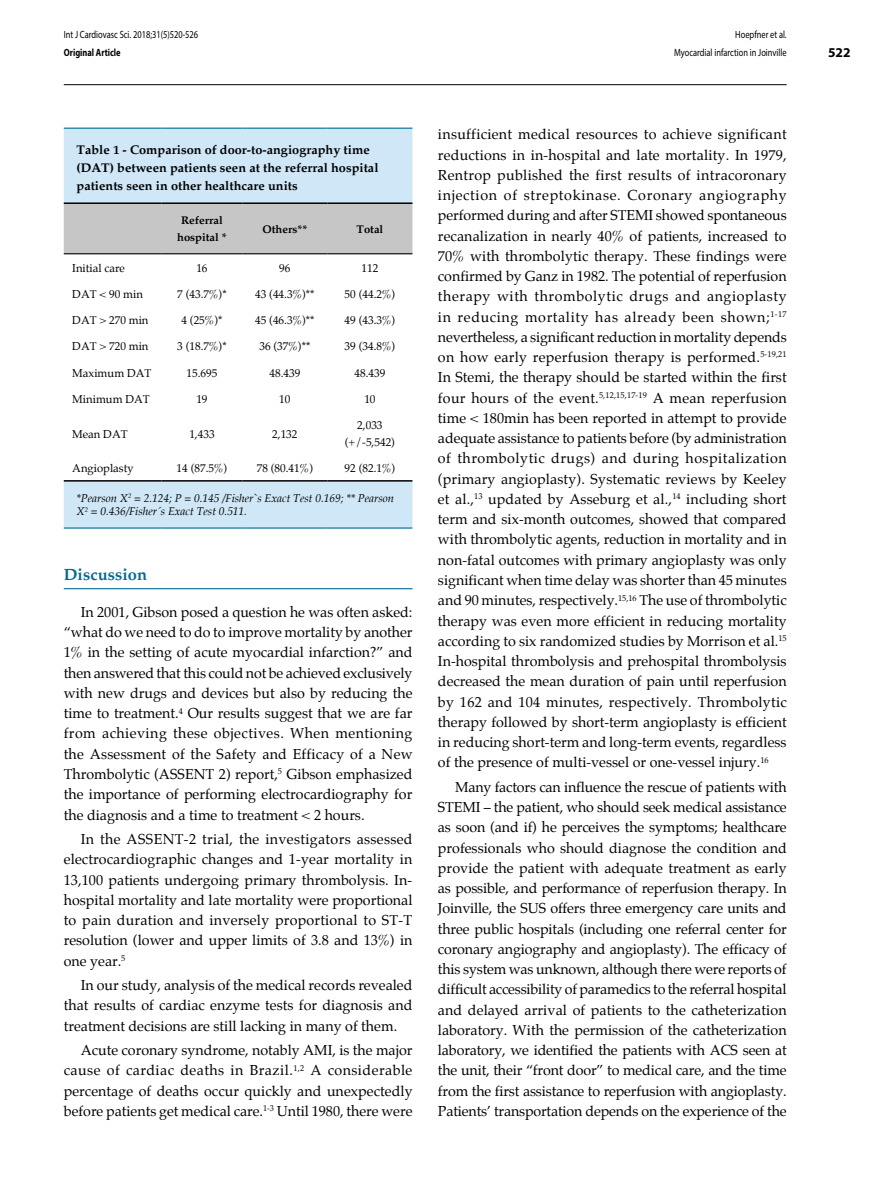
<style>
.page{position:relative;width:893px;height:1191px;background:#fff}
.page>*{position:absolute;margin:0;border:0;box-sizing:border-box;transform-origin:0 0}
.t1{font:700 16.5px "Palatino";color:#006c95}
.t2{font:14.25px/20.2px "Palatino";color:#000;text-align:justify}
.t3{font:700 13.5px "Myriad Pro";color:#000}
.t4{font:700 12.75px/18px "Palatino";color:#000}
.t5{font:11.25px/16.8px "Palatino";color:#000;text-align:center}
.t6{font:italic 11.25px/13.5px "Palatino";color:#000}
.t7{font:700 11.25px/16.8px "Palatino";color:#000;text-align:center}
.t8{font:10.5px/18px "Myriad Pro";color:#000;text-align:right;scale:.8 1}
.t9{font:700 10.5px "Myriad Pro";color:#000;scale:.8 1}
</style>
<div class="page">
<hr style="left:64px;top:84px;width:723px;height:1px;background:#000">
<svg style="left:64px;top:129px;width:348px;height:398px"></svg>
<div style="left:64px;top:204px;width:348px;height:49px;background:#c6c6c6"></div>
<hr style="left:64px;top:128px;width:98px;height:1px;background:#006c95">
<hr style="left:162px;top:128px;width:80px;height:1px;background:#006c95">
<hr style="left:242px;top:128px;width:85px;height:1px;background:#006c95">
<hr style="left:327px;top:128px;width:85px;height:1px;background:#006c95">
<hr style="left:64px;top:202px;width:98px;height:2px;background:#000">
<hr style="left:162px;top:202px;width:80px;height:2px;background:#000">
<hr style="left:242px;top:202px;width:85px;height:2px;background:#000">
<hr style="left:327px;top:202px;width:85px;height:2px;background:#000">
<hr style="left:64px;top:480px;width:98px;height:1px;background:#000">
<hr style="left:162px;top:480px;width:80px;height:1px;background:#000">
<hr style="left:242px;top:480px;width:85px;height:1px;background:#000">
<hr style="left:327px;top:480px;width:85px;height:1px;background:#000">
<hr style="left:64px;top:527px;width:98px;height:1px;background:#006c95">
<hr style="left:162px;top:527px;width:80px;height:1px;background:#006c95">
<hr style="left:242px;top:527px;width:85px;height:1px;background:#006c95">
<hr style="left:327px;top:527px;width:85px;height:1px;background:#006c95">
<hr style="left:64px;top:253px;width:98px;height:1px;background:#000">
<hr style="left:162px;top:253px;width:80px;height:1px;background:#000">
<hr style="left:242px;top:253px;width:85px;height:1px;background:#000">
<hr style="left:327px;top:253px;width:85px;height:1px;background:#000">
<hr style="left:64px;top:588px;width:348px;height:1px;background:#006c95">
<p class="t8" style="left:64px;top:25px;width:170px">Int J Cardiovasc Sci. 2018;31(5)520-526</p>
<p class="t9" style="left:64px;top:45px;width:73px">Original Article</p>
<p class="t8" style="left:674px;top:25px;width:142px">Hoepfner et al.<br>Myocardial infarction in Joinville</p>
<p class="t4" style="left:77px;top:141px;width:304px">Table 1 - Comparison of door-to-angiography time (DAT) between patients seen at the referral hospital patients seen in other healthcare units</p>
<p class="t7" style="left:177px;top:212px;width:51px">Referral hospital *</p>
<p class="t7" style="left:262px;top:220px;width:46px">Others**</p>
<p class="t7" style="left:356px;top:220px;width:28px">Total</p>
<p class="t5" style="left:72px;top:259px;width:54px">Initial care</p>
<p class="t5" style="left:196px;top:259px;width:13px">16</p>
<p class="t5" style="left:279px;top:259px;width:13px">96</p>
<p class="t5" style="left:361px;top:259px;width:18px">112</p>
<p class="t5" style="left:72px;top:286px;width:72px">DAT &lt; 90 min</p>
<p class="t5" style="left:177px;top:286px;width:51px">7 (43.7%)*</p>
<p class="t5" style="left:255px;top:286px;width:61px">43 (44.3%)**</p>
<p class="t5" style="left:345px;top:286px;width:52px">50 (44.2%)</p>
<p class="t5" style="left:72px;top:312px;width:78px">DAT &gt; 270 min</p>
<p class="t5" style="left:181px;top:312px;width:43px">4 (25%)*</p>
<p class="t5" style="left:255px;top:312px;width:61px">45 (46.3%)**</p>
<p class="t5" style="left:345px;top:312px;width:52px">49 (43.3%)</p>
<p class="t5" style="left:72px;top:338px;width:78px">DAT &gt; 720 min</p>
<p class="t5" style="left:177px;top:338px;width:51px">3 (18.7%)*</p>
<p class="t5" style="left:259px;top:338px;width:53px">36 (37%)**</p>
<p class="t5" style="left:345px;top:338px;width:52px">39 (34.8%)</p>
<p class="t5" style="left:72px;top:365px;width:81px">Maximum DAT</p>
<p class="t5" style="left:187px;top:365px;width:32px">15.695</p>
<p class="t5" style="left:269px;top:365px;width:32px">48.439</p>
<p class="t5" style="left:354px;top:365px;width:32px">48.439</p>
<p class="t5" style="left:72px;top:391px;width:79px">Minimum DAT</p>
<p class="t5" style="left:196px;top:391px;width:13px">19</p>
<p class="t5" style="left:279px;top:391px;width:13px">10</p>
<p class="t5" style="left:364px;top:391px;width:13px">10</p>
<p class="t5" style="left:72px;top:425px;width:57px">Mean DAT</p>
<p class="t5" style="left:189px;top:425px;width:27px">1,433</p>
<p class="t5" style="left:272px;top:425px;width:27px">2,132</p>
<p class="t5" style="left:345px;top:417px;width:52px">2,033 (+/-5,542)</p>
<p class="t5" style="left:72px;top:460px;width:63px">Angioplasty</p>
<p class="t5" style="left:177px;top:460px;width:52px">14 (87.5%)</p>
<p class="t5" style="left:257px;top:460px;width:58px">78 (80.41%)</p>
<p class="t5" style="left:345px;top:460px;width:52px">92 (82.1%)</p>
<p class="t6" style="left:77px;top:491px;width:319px">*Pearson X<sup>2</sup> = 2.124; P = 0.145 /Fisher`s Exact Test 0.169; ** Pearson<br>X<sup>2</sup> = 0.436/Fisher´s Exact Test 0.511.</p>
<p class="t1" style="left:64px;top:564px;width:85px">Discussion</p>
<p class="t2" style="left:64px;top:602px;width:350px;text-indent:17px">In 2001, Gibson posed a question he was often asked: “what do we need to do to improve mortality by another 1% in the setting of acute myocardial infarction?” and then answered that this could not be achieved exclusively with new drugs and devices but also by reducing the time to treatment.<sup>4</sup> Our results suggest that we are far from achieving these objectives. When mentioning the Assessment of the Safety and Efficacy of a New Thrombolytic (ASSENT 2) report,<sup>5</sup> Gibson emphasized the importance of performing electrocardiography for the diagnosis and a time to treatment &lt; 2 hours.</p>
<p class="t2" style="left:64px;top:829px;width:350px;text-indent:17px">In the ASSENT-2 trial, the investigators assessed electrocardiographic changes and 1-year mortality in 13,100 patients undergoing primary thrombolysis. In&shy;hospital mortality and late mortality were proportional to pain duration and inversely proportional to ST-T resolution (lower and upper limits of 3.8 and 13%) in one year.<sup>5</sup></p>
<p class="t2" style="left:64px;top:975px;width:350px;text-indent:17px">In our study, analysis of the medical records revealed that results of cardiac enzyme tests for diagnosis and treatment decisions are still lacking in many of them.</p>
<p class="t2" style="left:64px;top:1040px;width:350px;text-indent:17px">Acute coronary syndrome, notably AMI, is the major cause of cardiac deaths in Brazil.<sup>1,2</sup> A considerable percentage of deaths occur quickly and unexpectedly before patients get medical care.<sup>1-3</sup> Until 1980, there were</p>
<p class="t2" style="left:438px;top:125px;width:350px">insufficient medical resources to achieve significant reductions in in-hospital and late mortality. In 1979, Rentrop published the first results of intracoronary injection of streptokinase. Coronary angiography performed during and after STEMI showed spontaneous recanalization in nearly 40% of patients, increased to 70% with thrombolytic therapy. These findings were confirmed by Ganz in 1982. The potential of reperfusion therapy with thrombolytic drugs and angioplasty in reducing mortality has already been shown;<sup>1-17 </sup>nevertheless, a significant reduction in mortality depends on how early reperfusion therapy is performed.<sup>5-19,21<br></sup>In Stemi, the therapy should be started within the first four hours of the event.<sup>5,12,15,17-19</sup> A mean reperfusion time &lt; 180min has been reported in attempt to provide adequate assistance to patients before (by administration of thrombolytic drugs) and during hospitalization (primary angioplasty). Systematic reviews by Keeley et al.,<sup>13</sup> updated by Asseburg et al.,<sup>14</sup> including short term and six-month outcomes, showed that compared with thrombolytic agents, reduction in mortality and in non-fatal outcomes with primary angioplasty was only significant when time delay was shorter than 45 minutes and 90 minutes, respectively.<sup>15,16</sup> The use of thrombolytic therapy was even more efficient in reducing mortality according to six randomized studies by Morrison et al.<sup>15<br></sup>In-hospital thrombolysis and prehospital thrombolysis decreased the mean duration of pain until reperfusion by 162 and 104 minutes, respectively. Thrombolytic therapy followed by short-term angioplasty is efficient in reducing short-term and long-term events, regardless of the presence of multi-vessel or one-vessel injury.<sup>16</sup></p>
<p class="t2" style="left:438px;top:777px;width:350px;text-indent:17px">Many factors can influence the rescue of patients with STEMI – the patient, who should seek medical assistance as soon (and if) he perceives the symptoms; healthcare professionals who should diagnose the condition and provide the patient with adequate treatment as early as possible, and performance of reperfusion therapy. In Joinville, the SUS offers three emergency care units and three public hospitals (including one referral center for coronary angiography and angioplasty). The efficacy of this system was unknown, although there were reports of difficult accessibility of paramedics to the referral hospital and delayed arrival of patients to the catheterization laboratory. With the permission of the catheterization laboratory, we identified the patients with ACS seen at the unit, their “front door” to medical care, and the time from the first assistance to reperfusion with angioplasty.<br>Patients’ transportation depends on the experience of the</p>
<p class="t3" style="left:828px;top:44px;width:24px">522</p>
</div>
